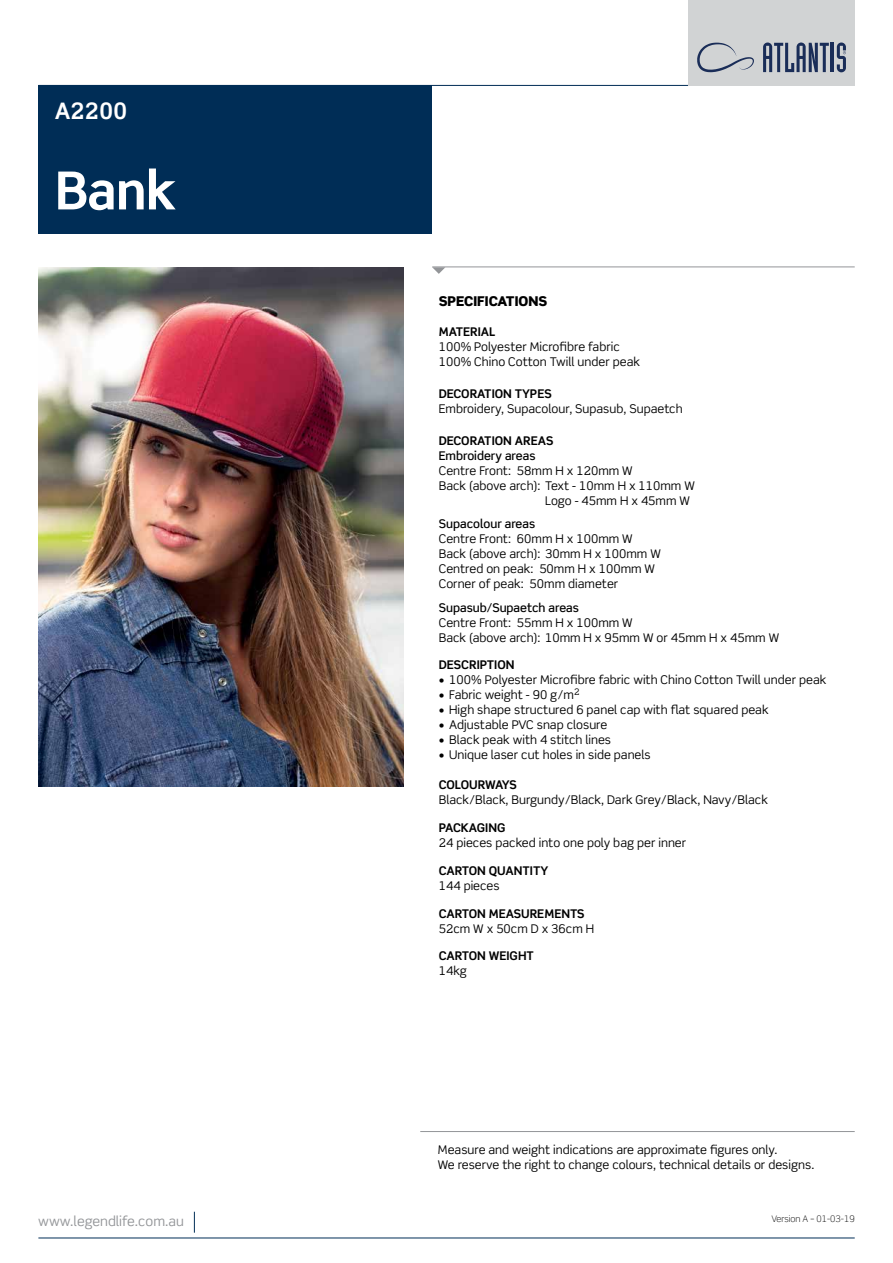
<style>
.page{position:relative;width:893px;height:1263px;background:#fff}
.page>*{position:absolute;margin:0;border:0;box-sizing:border-box;transform-origin:0 0}
.t1{font:700 52.5px "Scene Std";color:#fff}
.t2{font:700 22.65px "Scene Std";color:#fff}
.t3{font:13.5px "Scene Std";color:#939598}
.t4{font:900 13.5px "Scene Std";color:#000}
.t5{font:12px/15px "Scene Std";color:#000}
.t6{font:700 12px "Scene Std";color:#000}
.t7{font:500 12px "Scene Std";color:#000}
.t8{font:700 12px "Scene Std";letter-spacing:-.02em;color:#000}
.t9{font:300 9px "Scene Std";color:#000}
</style>
<div class="page">
<div style="left:38px;top:85px;width:394px;height:149px;background:#002d56"></div>
<hr style="left:420px;top:1131px;width:435px;height:1px;background:#939598">
<hr style="left:38px;top:85px;width:817px;height:1px;background:#002d56">
<hr style="left:38px;top:1237px;width:817px;height:1px;background:#002d56">
<svg style="left:194px;top:1212px;width:1px;height:21px"></svg>
<hr style="left:432px;top:267px;width:423px;height:1px;background:#939598">
<svg style="left:432px;top:267px;width:13px;height:7px"></svg>
<div style="left:688px;top:0;width:167px;height:86px;background:#d1d3d4"></div>
<svg style="left:697px;top:43px;width:57px;height:29px"></svg>
<svg style="left:763px;top:43px;width:66px;height:29px"></svg>
<hr style="left:831px;top:43px;width:3px;height:29px;background:#1a2d58">
<svg style="left:837px;top:43px;width:9px;height:29px"></svg>
<img style="left:38px;top:268px;width:366px;height:519px">
<h2 class="t2" style="left:55px;top:96px;width:74px">A2200</h2>
<h1 class="t1" style="left:55px;top:158px;width:123px">Bank</h1>
<p class="t4" style="left:439px;top:292px;width:110px">SPECIFICATIONS</p>
<p class="t6" style="left:439px;top:324px;width:58px">MATERIAL</p>
<p class="t5" style="left:439px;top:339px;width:203px">100% Polyester Microfibre fabric<br>100% Chino Cotton Twill under peak</p>
<p class="t6" style="left:439px;top:386px;width:114px">DECORATION TYPES</p>
<p class="t5" style="left:439px;top:401px;width:245px">Embroidery, Supacolour, Supasub, Supaetch</p>
<p class="t6" style="left:439px;top:433px;width:116px">DECORATION AREAS</p>
<p class="t7" style="left:439px;top:448px;width:98px">Embroidery areas</p>
<p class="t5" style="left:439px;top:463px;width:195px">Centre Front: 58mm H x 120mm W</p>
<p class="t5" style="left:439px;top:478px;width:258px">Back (above arch): Text - 10mm H x 110mm W</p>
<p class="t5" style="left:545px;top:493px;width:146px">Logo - 45mm H x 45mm W</p>
<p class="t7" style="left:439px;top:516px;width:98px">Supacolour areas</p>
<p class="t5" style="left:439px;top:531px;width:223px">Centre Front: 60mm H x 100mm W<br>Back (above arch): 30mm H x 100mm W<br>Centred on peak: 50mm H x 100mm W<br>Corner of peak: 50mm diameter</p>
<p class="t7" style="left:439px;top:600px;width:142px">Supasub/Supaetch areas</p>
<p class="t5" style="left:439px;top:615px;width:342px">Centre Front: 55mm H x 100mm W<br>Back (above arch): 10mm H x 95mm W or 45mm H x 45mm W</p>
<p class="t6" style="left:439px;top:657px;width:77px">DESCRIPTION</p>
<p class="t5" style="left:439px;top:672px;width:389px">• 100% Polyester Microfibre fabric with Chino Cotton Twill under peak</p>
<p class="t5" style="left:439px;top:687px;width:142px">• Fabric weight - 90 g/m<sup>2</sup></p>
<p class="t5" style="left:439px;top:702px;width:331px">• High shape structured 6 panel cap with flat squared peak</p>
<p class="t5" style="left:439px;top:717px;width:170px">• Adjustable PVC snap closure</p>
<p class="t5" style="left:439px;top:732px;width:174px">• Black peak with 4 stitch lines</p>
<p class="t5" style="left:439px;top:747px;width:213px">• Unique laser cut holes in side panels</p>
<p class="t8" style="left:439px;top:777px;width:79px">COLOURWAYS</p>
<p class="t5" style="left:439px;top:792px;width:331px">Black/Black, Burgundy/Black, Dark Grey/Black, Navy/Black</p>
<p class="t6" style="left:439px;top:820px;width:68px">PACKAGING</p>
<p class="t5" style="left:439px;top:835px;width:249px">24 pieces packed into one poly bag per inner</p>
<p class="t6" style="left:439px;top:863px;width:111px">CARTON QUANTITY</p>
<p class="t5" style="left:439px;top:878px;width:62px">144 pieces</p>
<p class="t6" style="left:439px;top:906px;width:147px">CARTON MEASUREMENTS</p>
<p class="t5" style="left:439px;top:921px;width:157px">52cm W x 50cm D x 36cm H</p>
<p class="t6" style="left:439px;top:948px;width:97px">CARTON WEIGHT</p>
<p class="t5" style="left:439px;top:963px;width:30px">14kg</p>
<p class="t5" style="left:438px;top:1142px;width:378px">Measure and weight indications are approximate figures only.<br>We reserve the right to change colours, technical details or designs.</p>
<p class="t3" style="left:38px;top:1213px;width:147px">www.legendlife.com.au</p>
<p class="t9" style="left:771px;top:1213px;width:85px">Version A – 01-03-19</p>
</div>
